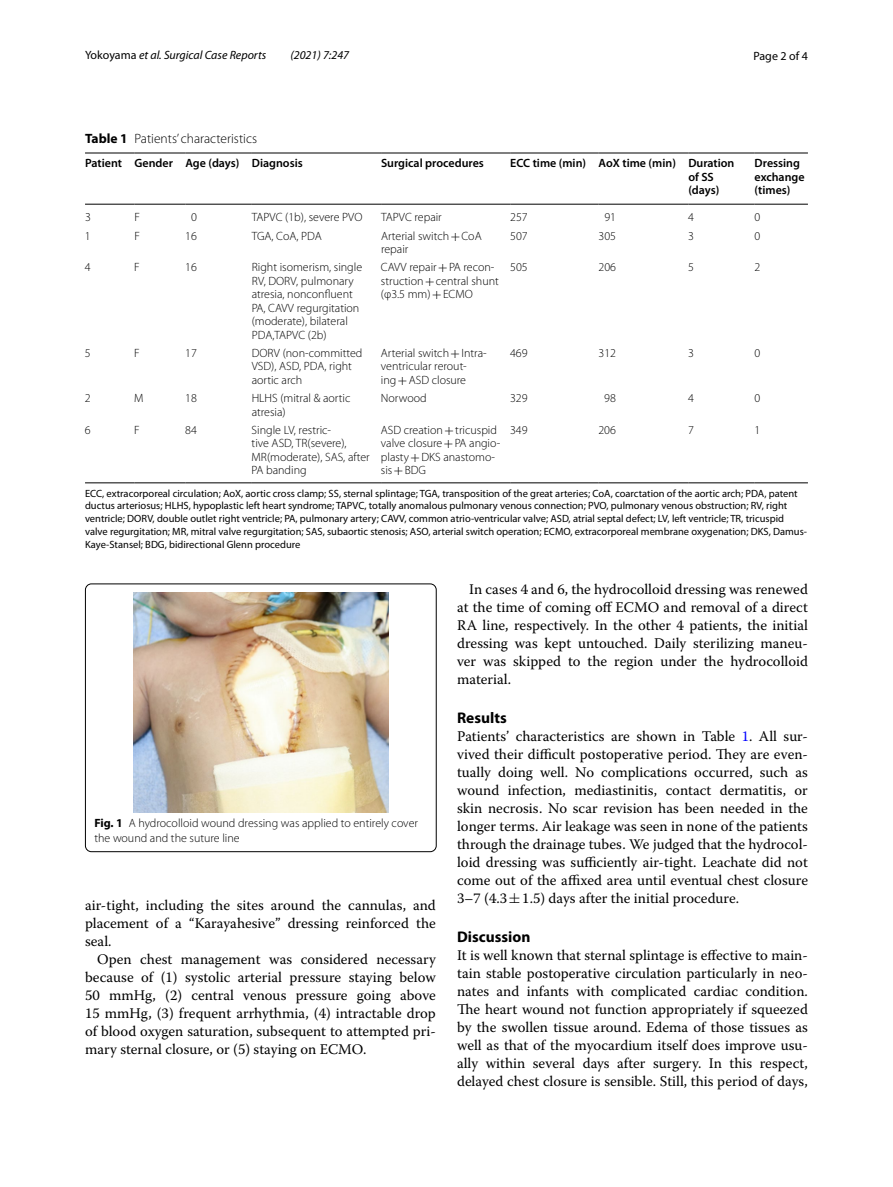
<style>
.page{position:relative;width:893px;height:1187px;background:#fff}
.page>*{position:absolute;margin:0;border:0;box-sizing:border-box;transform-origin:0 0}
.t1{font:700 15.45px "Myriad Pro";color:#000}
.t2{font:14.7px/18px "Warnock Pro";color:#000;text-align:justify}
.t3{font:300 13.5px "Myriad Pro";color:#000}
.t4{font:300 12px/13.5px "Myriad Pro";color:#000}
.t5{font:600 12px/13.5px "Myriad Pro";color:#000}
.t6{font:italic 12px "Myriad Pro";color:#000}
.t7{font:12px "Myriad Pro";color:#000}
.t8{font:10.5px/12.8px "Myriad Pro";color:#000}
.s1{font-style:normal}
.s2{font-weight:700}
.s3{font-family:"MTSY";font-weight:400}
.s4{color:#00f}
.s5{font-family:"MTSY"}
</style>
<div class="page">
<hr style="left:85px;top:153px;width:49px;height:1px;background:#000">
<hr style="left:85px;top:204px;width:49px;height:1px;background:#000">
<hr style="left:134px;top:153px;width:51px;height:1px;background:#000">
<hr style="left:134px;top:204px;width:51px;height:1px;background:#000">
<hr style="left:185px;top:153px;width:67px;height:1px;background:#000">
<hr style="left:185px;top:204px;width:67px;height:1px;background:#000">
<hr style="left:252px;top:153px;width:129px;height:1px;background:#000">
<hr style="left:252px;top:204px;width:129px;height:1px;background:#000">
<hr style="left:381px;top:153px;width:129px;height:1px;background:#000">
<hr style="left:381px;top:204px;width:129px;height:1px;background:#000">
<hr style="left:510px;top:153px;width:89px;height:1px;background:#000">
<hr style="left:510px;top:204px;width:89px;height:1px;background:#000">
<hr style="left:599px;top:153px;width:89px;height:1px;background:#000">
<hr style="left:599px;top:204px;width:89px;height:1px;background:#000">
<hr style="left:688px;top:153px;width:67px;height:1px;background:#000">
<hr style="left:688px;top:204px;width:67px;height:1px;background:#000">
<hr style="left:755px;top:153px;width:53px;height:1px;background:#000">
<hr style="left:755px;top:204px;width:53px;height:1px;background:#000">
<hr style="left:85px;top:482px;width:49px;height:1px;background:#000">
<hr style="left:134px;top:482px;width:51px;height:1px;background:#000">
<hr style="left:185px;top:482px;width:67px;height:1px;background:#000">
<hr style="left:252px;top:482px;width:129px;height:1px;background:#000">
<hr style="left:381px;top:482px;width:129px;height:1px;background:#000">
<hr style="left:510px;top:482px;width:89px;height:1px;background:#000">
<hr style="left:599px;top:482px;width:89px;height:1px;background:#000">
<hr style="left:688px;top:482px;width:67px;height:1px;background:#000">
<hr style="left:755px;top:482px;width:53px;height:1px;background:#000">
<img style="left:133px;top:593px;width:255px;height:219px">
<div style="left:85px;top:583px;width:351px;height:268px;border:1px solid #000;border-radius:6px"></div>
<p class="t6" style="left:85px;top:48px;width:183px"><span class="s1">Yokoyama</span> et al. Surgical Case Reports</p>
<p class="t6" style="left:290px;top:48px;width:60px">(2021) 7:247</p>
<p class="t7" style="left:753px;top:48px;width:56px">Page 2 of 4</p>
<p class="t3" style="left:85px;top:131px;width:174px"><span class="s2">Table 1</span> Patients’ characteristics</p>
<p class="t5" style="left:85px;top:156px;width:219px">Patient Gender Age (days) Diagnosis</p>
<p class="t5" style="left:381px;top:156px;width:104px">Surgical procedures</p>
<p class="t5" style="left:688px;top:156px;width:48px;text-indent:-178px">ECC time (min) AoX time (min) Duration of SS (days)</p>
<p class="t5" style="left:755px;top:156px;width:52px">Dressing exchange (times)</p>
<p class="t4" style="left:85px;top:211px;width:7px">3</p>
<p class="t4" style="left:134px;top:211px;width:7px">F</p>
<p class="t4" style="left:191px;top:211px;width:7px">0</p>
<p class="t4" style="left:252px;top:211px;width:112px">TAPVC (1b), severe PVO</p>
<p class="t4" style="left:381px;top:211px;width:62px">TAPVC repair</p>
<p class="t4" style="left:510px;top:211px;width:19px">257</p>
<p class="t4" style="left:604px;top:211px;width:13px">91</p>
<p class="t4" style="left:688px;top:211px;width:7px">4</p>
<p class="t4" style="left:755px;top:211px;width:7px">0</p>
<p class="t4" style="left:85px;top:229px;width:7px">1</p>
<p class="t4" style="left:134px;top:229px;width:7px">F</p>
<p class="t4" style="left:185px;top:229px;width:13px">16</p>
<p class="t4" style="left:252px;top:229px;width:72px">TGA, CoA, PDA</p>
<p class="t4" style="left:381px;top:229px;width:102px">Arterial switch<span class="s3">+</span>CoA repair</p>
<p class="t4" style="left:510px;top:229px;width:19px">507</p>
<p class="t4" style="left:598px;top:229px;width:19px">305</p>
<p class="t4" style="left:688px;top:229px;width:7px">3</p>
<p class="t4" style="left:754px;top:229px;width:7px">0</p>
<p class="t4" style="left:85px;top:260px;width:7px">4</p>
<p class="t4" style="left:134px;top:260px;width:7px">F</p>
<p class="t4" style="left:185px;top:260px;width:13px">16</p>
<p class="t4" style="left:252px;top:260px;width:112px">Right isomerism, single<br>RV, DORV, pulmonary atresia, nonconfluent<br>PA, CAVV regurgitation (moderate), bilateral<br>PDA,TAPVC (2b)</p>
<p class="t4" style="left:381px;top:260px;width:119px">CAVV repair<span class="s3">+</span>PA recon‑ struction<span class="s3">+</span>central shunt (φ3.5 mm)<span class="s3">+</span>ECMO</p>
<p class="t4" style="left:510px;top:260px;width:19px">505</p>
<p class="t4" style="left:598px;top:260px;width:19px">206</p>
<p class="t4" style="left:688px;top:260px;width:7px">5</p>
<p class="t4" style="left:754px;top:260px;width:7px">2</p>
<p class="t4" style="left:85px;top:346px;width:7px">5</p>
<p class="t4" style="left:134px;top:346px;width:7px">F</p>
<p class="t4" style="left:185px;top:346px;width:13px">17</p>
<p class="t4" style="left:252px;top:346px;width:112px">DORV (non-committed<br>VSD), ASD, PDA, right aortic arch</p>
<p class="t4" style="left:381px;top:346px;width:107px">Arterial switch<span class="s3">+</span>Intra‑ ventricular rerout‑ ing<span class="s3">+</span>ASD closure</p>
<p class="t4" style="left:510px;top:346px;width:19px">469</p>
<p class="t4" style="left:598px;top:346px;width:19px">312</p>
<p class="t4" style="left:688px;top:346px;width:7px">3</p>
<p class="t4" style="left:754px;top:346px;width:7px">0</p>
<p class="t4" style="left:85px;top:391px;width:7px">2</p>
<p class="t4" style="left:134px;top:391px;width:11px">M</p>
<p class="t4" style="left:185px;top:391px;width:13px">18</p>
<p class="t4" style="left:252px;top:391px;width:100px">HLHS (mitral &amp; aortic atresia)</p>
<p class="t4" style="left:381px;top:391px;width:47px">Norwood</p>
<p class="t4" style="left:510px;top:391px;width:19px">329</p>
<p class="t4" style="left:604px;top:391px;width:13px">98</p>
<p class="t4" style="left:688px;top:391px;width:7px">4</p>
<p class="t4" style="left:754px;top:391px;width:7px">0</p>
<p class="t4" style="left:85px;top:423px;width:7px">6</p>
<p class="t4" style="left:134px;top:423px;width:7px">F</p>
<p class="t4" style="left:185px;top:423px;width:13px">84</p>
<p class="t4" style="left:252px;top:423px;width:120px">Single LV, restric‑<br>tive ASD, TR(severe),<br>MR(moderate), SAS, after<br>PA banding</p>
<p class="t4" style="left:381px;top:423px;width:121px">ASD creation<span class="s3">+</span>tricuspid valve closure<span class="s3">+</span>PA angio‑ plasty<span class="s3">+</span>DKS anastomo‑ sis<span class="s3">+</span>BDG</p>
<p class="t4" style="left:510px;top:423px;width:19px">349</p>
<p class="t4" style="left:598px;top:423px;width:19px">206</p>
<p class="t4" style="left:688px;top:423px;width:7px">7</p>
<p class="t4" style="left:754px;top:423px;width:7px">1</p>
<p class="t8" style="left:85px;top:486px;width:723px">ECC, extracorporeal circulation; AoX, aortic cross clamp; SS, sternal splintage; TGA, transposition of the great arteries; CoA, coarctation of the aortic arch; PDA, patent ductus arteriosus; HLHS, hypoplastic left heart syndrome; TAPVC, totally anomalous pulmonary venous connection; PVO, pulmonary venous obstruction; RV, right ventricle; DORV, double outlet right ventricle; PA, pulmonary artery; CAVV, common atrio-ventricular valve; ASD, atrial septal defect; LV, left ventricle; TR, tricuspid valve regurgitation; MR, mitral valve regurgitation; SAS, subaortic stenosis; ASO, arterial switch operation; ECMO, extracorporeal membrane oxygenation; DKS, Damus-Kaye-Stansel; BDG, bidirectional Glenn procedure</p>
<p class="t4" style="left:94px;top:816px;width:325px;line-height:15px"><span class="s2">Fig. 1</span> A hydrocolloid wound dressing was applied to entirely cover the wound and the suture line</p>
<p class="t2" style="left:85px;top:895px;width:352px">air-tight, including the sites around the cannulas, and placement of a “Karayahesive” dressing reinforced the seal.</p>
<p class="t2" style="left:85px;top:949px;width:352px;text-indent:12px">Open chest management was considered necessary because of (1) systolic arterial pressure staying below 50 mmHg, (2) central venous pressure going above 15 mmHg, (3) frequent arrhythmia, (4) intractable drop of blood oxygen saturation, subsequent to attempted pri&shy;mary sternal closure, or (5) staying on ECMO.</p>
<p class="t2" style="left:457px;top:579px;width:352px;text-indent:12px">In cases 4 and 6, the hydrocolloid dressing was renewed at the time of coming off ECMO and removal of a direct RA line, respectively. In the other 4 patients, the initial dressing was kept untouched. Daily sterilizing maneu&shy;ver was skipped to the region under the hydrocolloid material.</p>
<p class="t1" style="left:457px;top:707px;width:51px">Results</p>
<p class="t2" style="left:457px;top:726px;width:352px">Patients’ characteristics are shown in Table <span class="s4">1</span>. All sur&shy;vived their difficult postoperative period. They are even&shy;tually doing well. No complications occurred, such as wound infection, mediastinitis, contact dermatitis, or skin necrosis. No scar revision has been needed in the longer terms. Air leakage was seen in none of the patients through the drainage tubes. We judged that the hydrocol&shy;loid dressing was sufficiently air-tight. Leachate did not come out of the affixed area until eventual chest closure 3–7 (4.3<span class="s5">±</span>1.5) days after the initial procedure.</p>
<p class="t1" style="left:457px;top:926px;width:75px">Discussion</p>
<p class="t2" style="left:457px;top:945px;width:352px">It is well known that sternal splintage is effective to main&shy;tain stable postoperative circulation particularly in neo&shy;nates and infants with complicated cardiac condition.<br>The heart wound not function appropriately if squeezed by the swollen tissue around. Edema of those tissues as well as that of the myocardium itself does improve usu&shy;ally within several days after surgery. In this respect, delayed chest closure is sensible. Still, this period of days,</p>
</div>
